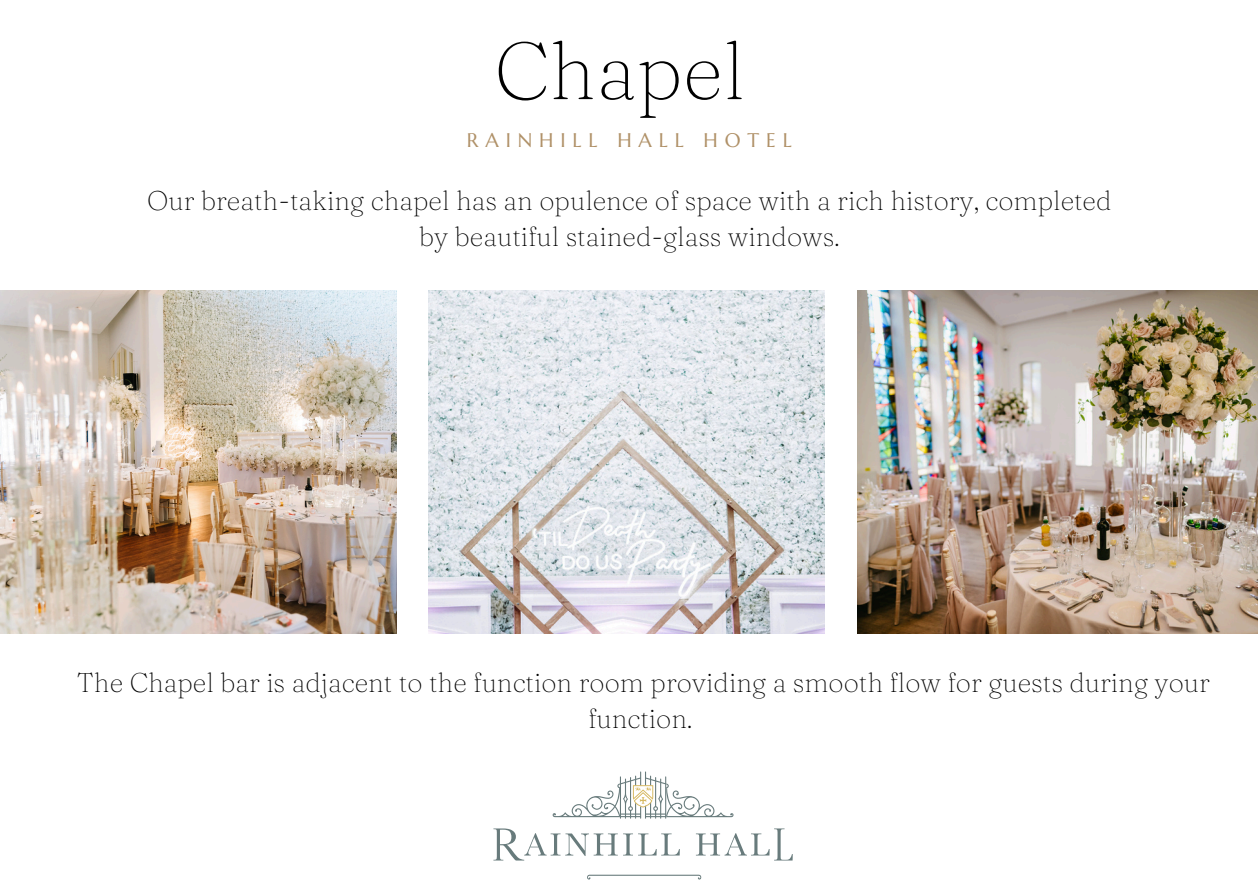
<style>
.page{position:relative;width:1258px;height:894px;background:#fff}
.page>*{position:absolute;margin:0;border:0;box-sizing:border-box;transform-origin:0 0}
.t1{font:100 80.4px "Fraunces 9 pt";color:#000}
.t2{font:100 27px/36px "Fraunces 9 pt";color:#000;text-align:center}
.t3{font:19.8px "Marcellus";letter-spacing:.35em;color:#b09168}
</style>
<div class="page">
<img style="left:857px;top:291px;width:401px;height:342px">
<svg style="left:587px;top:874px;width:114px;height:5px"></svg>
<svg style="left:493px;top:828px;width:300px;height:32px"></svg>
<svg style="left:552px;top:771px;width:181px;height:47px"></svg>
<img style="left:0;top:291px;width:396px;height:342px">
<img style="left:428px;top:291px;width:396px;height:342px">
<p class="t1" style="left:494px;top:20px;width:252px">Chapel</p>
<p class="t3" style="left:467px;top:127px;width:326px">RAINHILL HALL HOTEL</p>
<p class="t2" style="left:147px;top:182px;width:966px">Our breath-taking chapel has an opulence of space with a rich history, completed by beautiful stained-glass windows.</p>
<p class="t2" style="left:77px;top:664px;width:1134px">The Chapel bar is adjacent to the function room providing a smooth flow for guests during your function.</p>
</div>
